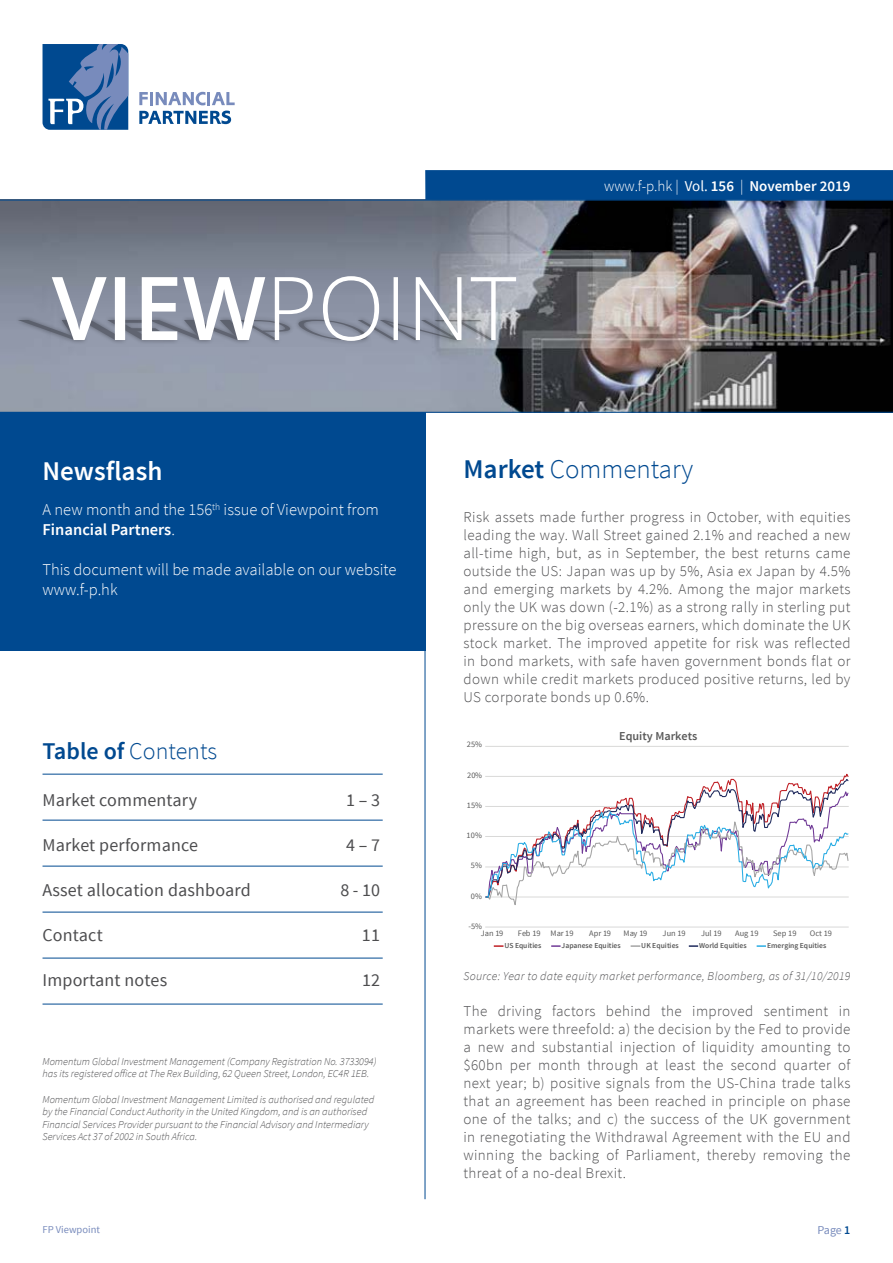
<style>
.page{position:relative;width:893px;height:1263px;background:#fff}
.page>*{position:absolute;margin:0;border:0;box-sizing:border-box;transform-origin:0 0}
.t1{font:300 27px "Source Sans Pro";color:#004990}
.t2{font:600 27px "Source Sans Pro";color:#fff}
.t3{font:300 24px "Source Sans Pro";color:#004990}
.t4{font:18px "Source Sans Pro";letter-spacing:.01em;color:#4d4d4f}
.t5{font:300 16.5px/19.8px "Source Sans Pro";color:#fff}
.t6{font:300 15px/18px "Source Sans Pro";letter-spacing:.025em;color:#4d4d4f;text-align:justify}
.t7{font:600 15px "Source Sans Pro";color:#fff}
.t8{font:600 12.15px "Source Sans Pro";color:#5a5a5a}
.t9{font:italic 300 12px "Source Sans Pro";letter-spacing:.025em;color:#4d4d4f}
.t10{font:12px "Source Sans Pro";color:#788bbc}
.t11{font:italic 300 10.5px/12.6px "Source Sans Pro";color:#4d4d4f}
.t12{font:10.5px "Source Sans Pro";color:#788bbc}
.t13{font:8.4px "Source Sans Pro";letter-spacing:.01em;color:#5a5a5a}
.t14{font:8.4px "Source Sans Pro";letter-spacing:-.01em;color:#5a5a5a}
.t15{font:600 7.5px "Source Sans Pro";letter-spacing:.005em;color:#5a5a5a}
.s1{font-weight:300}
.s2{font-weight:400}
.s3{font-weight:600}
.s4{font-weight:600;color:#004990}
</style>
<div class="page">
<img style="left:0;top:201px;width:893px;height:211px">
<div style="left:0;top:412px;width:425px;height:239px;background:#004990"></div>
<div style="left:425px;top:170px;width:468px;height:30px;background:#004990"></div>
<hr style="left:425px;top:412px;width:1px;height:787px;background:#004990">
<hr style="left:43px;top:820px;width:340px;height:1px;background:#004990">
<hr style="left:43px;top:866px;width:340px;height:1px;background:#004990">
<hr style="left:43px;top:912px;width:340px;height:1px;background:#004990">
<hr style="left:43px;top:958px;width:340px;height:1px;background:#004990">
<hr style="left:43px;top:774px;width:340px;height:1px;background:#004990">
<svg style="left:14px;top:315px;width:484px;height:30px;background:#939aaa"></svg>
<svg style="left:17px;top:276px;width:499px;height:65px"></svg>
<hr style="left:0;top:200px;width:893px;height:1px;background:#004990">
<hr style="left:0;top:412px;width:893px;height:1px;background:#004990">
<svg style="left:139px;top:92px;width:96px;height:13px"></svg>
<svg style="left:139px;top:111px;width:92px;height:13px"></svg>
<svg style="left:43px;top:44px;width:85px;height:86px;background:#3b6ca6"></svg>
<hr style="left:43px;top:1004px;width:340px;height:1px;background:#004990">
<hr style="left:485px;top:746px;width:364px;height:1px;background:#d9d9d8">
<hr style="left:485px;top:927px;width:364px;height:1px;background:#d9d9d8">
<svg style="left:485px;top:773px;width:364px;height:5px"></svg>
<svg style="left:485px;top:778px;width:364px;height:127px"></svg>
<svg style="left:494px;top:945px;width:9px;height:2px"></svg>
<svg style="left:551px;top:945px;width:10px;height:2px"></svg>
<svg style="left:631px;top:945px;width:9px;height:2px"></svg>
<svg style="left:689px;top:945px;width:9px;height:2px"></svg>
<svg style="left:757px;top:945px;width:9px;height:2px"></svg>
<p class="t7" style="left:604px;top:176px;width:248px"><span class="s1">www.f-p.hk |</span> <span class="s2">Vol.</span> 156 <span class="s1">|</span> November 2019</p>
<h1 class="t2" style="left:43px;top:454px;width:121px">Newsflash</h1>
<p class="t5" style="left:43px;top:500px;width:338px">A new month and the 156<sup>th</sup> issue of Viewpoint from<br><span class="s3">Financial Partners</span>.</p>
<p class="t5" style="left:43px;top:559px;width:355px">This document will be made available on our website www.f-p.hk</p>
<h2 class="t3" style="left:43px;top:736px;width:176px"><span class="s3">Table of</span> Contents</h2>
<p class="t4" style="left:43px;top:789px;width:156px">Market commentary</p>
<p class="t4" style="left:346px;top:789px;width:35px">1 – 3</p>
<p class="t4" style="left:43px;top:834px;width:157px">Market performance</p>
<p class="t4" style="left:346px;top:834px;width:35px">4 – 7</p>
<p class="t4" style="left:43px;top:879px;width:210px">Asset allocation dashboard</p>
<p class="t4" style="left:340px;top:879px;width:41px">8 - 10</p>
<p class="t4" style="left:43px;top:924px;width:62px">Contact</p>
<p class="t4" style="left:362px;top:924px;width:20px">11</p>
<p class="t4" style="left:43px;top:969px;width:126px">Important notes</p>
<p class="t4" style="left:362px;top:969px;width:19px">12</p>
<p class="t11" style="left:43px;top:1055px;width:336px">Momentum Global Investment Management (Company Registration No. 3733094) has its registered office at The Rex Building, 62 Queen Street, London, EC4R 1EB.</p>
<p class="t11" style="left:43px;top:1093px;width:333px">Momentum Global Investment Management Limited is authorised and regulated by the Financial Conduct Authority in the United Kingdom, and is an authorised Financial Services Provider pursuant to the Financial Advisory and Intermediary Services Act 37 of 2002 in South Africa.</p>
<h1 class="t1" style="left:463px;top:453px;width:231px"><span class="s3">Market</span> Commentary</h1>
<p class="t6" style="left:463px;top:508px;width:388px">Risk assets made further progress in October, with equities leading the way. Wall Street gained 2.1% and reached a new all-time high, but, as in September, the best returns came outside the US: Japan was up by 5%, Asia ex Japan by 4.5% and emerging markets by 4.2%. Among the major markets only the UK was down (-2.1%) as a strong rally in sterling put pressure on the big overseas earners, which dominate the UK stock market. The improved appetite for risk was reflected in bond markets, with safe haven government bonds flat or down while credit markets produced positive returns, led by US corporate bonds up 0.6%.</p>
<p class="t13" style="left:467px;top:739px;width:17px">25%</p>
<p class="t13" style="left:467px;top:770px;width:16px">20%</p>
<p class="t13" style="left:467px;top:800px;width:17px">15%</p>
<p class="t13" style="left:467px;top:830px;width:17px">10%</p>
<p class="t13" style="left:471px;top:860px;width:13px">5%</p>
<p class="t13" style="left:471px;top:890px;width:13px">0%</p>
<p class="t8" style="left:619px;top:728px;width:80px">Equity Markets</p>
<p class="t13" style="left:469px;top:921px;width:15px">-5%</p>
<p class="t13" style="left:481px;top:928px;width:24px">Jan 19</p>
<p class="t14" style="left:518px;top:928px;width:58px">Feb 19 Mar 19</p>
<p class="t13" style="left:589px;top:928px;width:23px">Apr 19</p>
<p class="t13" style="left:623px;top:928px;width:26px">May 19</p>
<p class="t13" style="left:663px;top:928px;width:25px">Jun 19</p>
<p class="t13" style="left:701px;top:928px;width:22px">Jul 19</p>
<p class="t13" style="left:735px;top:928px;width:25px">Aug 19</p>
<p class="t13" style="left:773px;top:928px;width:25px">Sep 19</p>
<p class="t13" style="left:810px;top:928px;width:24px">Oct 19</p>
<p class="t15" style="left:504px;top:941px;width:38px">US Equities</p>
<p class="t15" style="left:562px;top:941px;width:61px">Japanese Equities</p>
<p class="t15" style="left:641px;top:941px;width:39px">UK Equities</p>
<p class="t15" style="left:699px;top:941px;width:49px">World Equities</p>
<p class="t15" style="left:767px;top:941px;width:61px">Emerging Equities</p>
<p class="t9" style="left:463px;top:968px;width:388px">Source: Year to date equity market performance, Bloomberg, as of 31/10/2019</p>
<p class="t6" style="left:463px;top:1002px;width:388px">The driving factors behind the improved sentiment in markets were threefold: a) the decision by the Fed to provide a new and substantial injection of liquidity amounting to $60bn per month through at least the second quarter of next year; b) positive signals from the US-China trade talks that an agreement has been reached in principle on phase one of the talks; and c) the success of the UK government in renegotiating the Withdrawal Agreement with the EU and winning the backing of Parliament, thereby removing the threat of a no-deal Brexit.</p>
<p class="t12" style="left:43px;top:1222px;width:59px">FP Viewpoint</p>
<p class="t10" style="left:817px;top:1222px;width:34px">Page <span class="s4">1</span></p>
</div>
